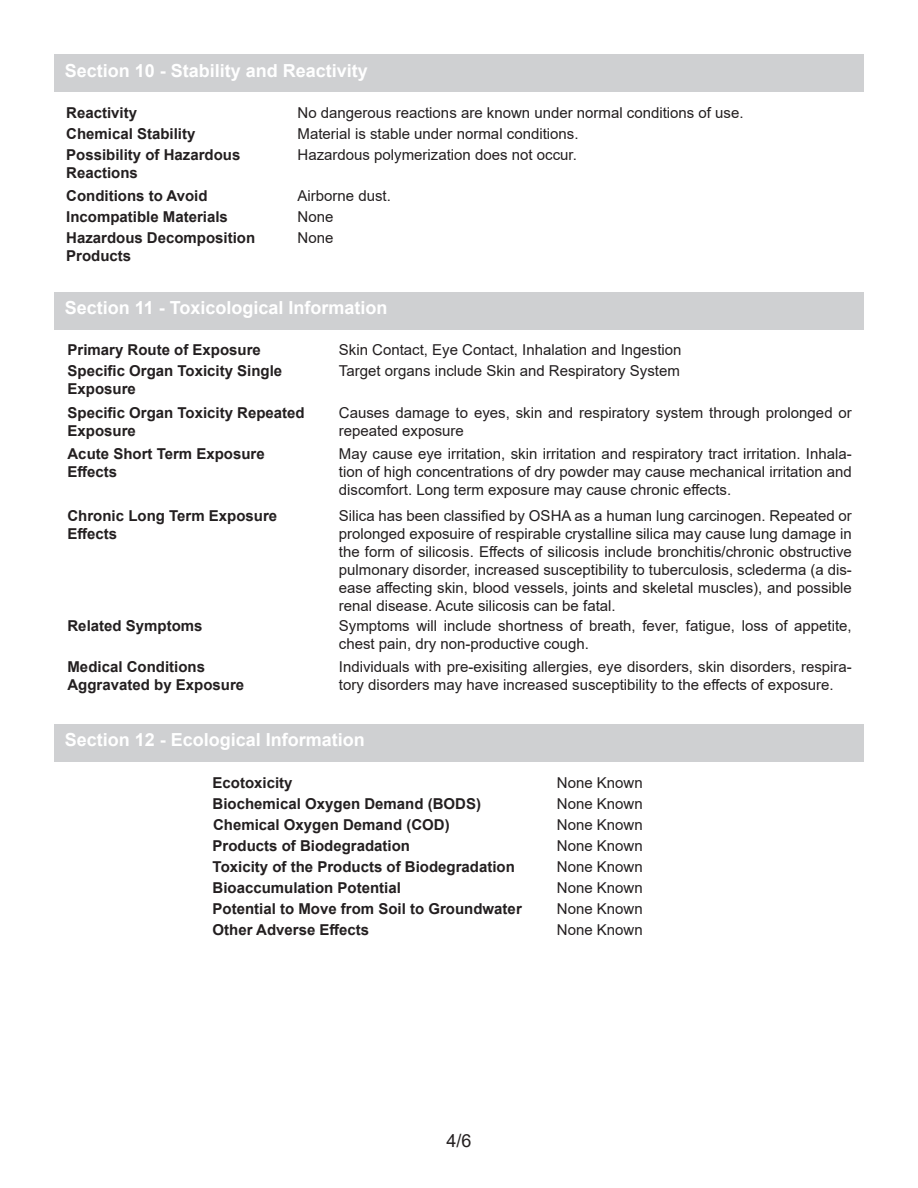
<style>
.page{position:relative;width:918px;height:1188px;background:#fff}
.page>*{position:absolute;margin:0;border:0;box-sizing:border-box;transform-origin:0 0}
.t1{font:700 18px "Arial";color:#fff}
.t2{font:18px "Arial";color:#231f20}
.t3{font:15px/18px "Arial";color:#231f20}
.t4{font:700 15px/21px "Arial";color:#231f20}
</style>
<div class="page">
<div style="left:54px;top:292px;width:810px;height:37px;background:#cfd0d2"></div>
<div style="left:54px;top:54px;width:810px;height:38px;background:#cfd0d2"></div>
<div style="left:54px;top:724px;width:810px;height:38px;background:#cfd0d2"></div>
<p class="t1" style="left:65px;top:58px;width:305px">Section 10 - Stability and Reactivity</p>
<p class="t4" style="left:66px;top:102px;width:72px">Reactivity</p>
<p class="t3" style="left:298px;top:103px;width:448px">No dangerous reactions are known under normal conditions of use.</p>
<p class="t4" style="left:66px;top:123px;width:176px">Chemical Stability<br>Possibility of Hazardous</p>
<p class="t4" style="left:66px;top:162px;width:73px">Reactions</p>
<p class="t3" style="left:298px;top:124px;width:282px">Material is stable under normal conditions.</p>
<p class="t3" style="left:298px;top:145px;width:281px">Hazardous polymerization does not occur.</p>
<p class="t4" style="left:66px;top:185px;width:143px">Conditions to Avoid</p>
<p class="t3" style="left:298px;top:187px;width:95px">Airborne dust.</p>
<p class="t4" style="left:66px;top:206px;width:163px">Incompatible Materials</p>
<p class="t3" style="left:298px;top:208px;width:37px">None</p>
<p class="t4" style="left:66px;top:229px;width:191px;line-height:18px">Hazardous Decomposition<br>Products</p>
<p class="t3" style="left:298px;top:229px;width:37px">None</p>
<p class="t1" style="left:65px;top:295px;width:324px">Section 11 - Toxicological Information</p>
<p class="t4" style="left:68px;top:340px;width:195px">Primary Route of Exposure</p>
<p class="t3" style="left:339px;top:341px;width:344px">Skin Contact, Eye Contact, Inhalation and Ingestion</p>
<p class="t4" style="left:68px;top:362px;width:216px;line-height:18px">Specific Organ Toxicity Single<br>Exposure</p>
<p class="t3" style="left:339px;top:403px;width:515px">Causes damage to eyes, skin and respiratory system through prolonged or repeated exposure</p>
<p class="t4" style="left:68px;top:445px;width:199px;line-height:18px">Acute Short Term Exposure<br>Effects</p>
<p class="t3" style="left:339px;top:445px;width:514px;text-align:justify">May cause eye irritation, skin irritation and respiratory tract irritation. Inhala&shy;tion of high concentrations of dry powder may cause mechanical irritation and discomfort. Long term exposure may cause chronic effects.</p>
<p class="t4" style="left:68px;top:507px;width:211px;line-height:18px">Chronic Long Term Exposure<br>Effects</p>
<p class="t3" style="left:339px;top:506px;width:514px;text-align:justify">Silica has been classified by OSHA as a human lung carcinogen. Repeated or prolonged exposuire of respirable crystalline silica may cause lung damage in the form of silicosis. Effects of silicosis include bronchitis/chronic obstructive pulmonary disorder, increased susceptibility to tuberculosis, sclederma (a dis&shy;ease affecting skin, blood vessels, joints and skeletal muscles), and possible renal disease. Acute silicosis can be fatal.</p>
<p class="t4" style="left:68px;top:615px;width:137px">Related Symptoms</p>
<p class="t3" style="left:339px;top:617px;width:514px">Symptoms will include shortness of breath, fever, fatigue, loss of appetite, chest pain, dry non-productive cough.</p>
<p class="t3" style="left:339px;top:362px;width:342px">Target organs include Skin and Respiratory System</p>
<p class="t4" style="left:68px;top:404px;width:239px;line-height:18px">Specific Organ Toxicity Repeated<br>Exposure</p>
<p class="t4" style="left:68px;top:658px;width:178px;line-height:18px">Medical Conditions<br>Aggravated by Exposure</p>
<p class="t3" style="left:339px;top:658px;width:514px">Individuals with pre-exisiting allergies, eye disorders, skin disorders, respira&shy;tory disorders may have increased susceptibility to the effects of exposure.</p>
<p class="t1" style="left:65px;top:727px;width:302px">Section 12 - Ecological Information</p>
<p class="t4" style="left:213px;top:772px;width:311px">Ecotoxicity<br>Biochemical Oxygen Demand (BODS)<br>Chemical Oxygen Demand (COD)<br>Products of Biodegradation<br>Toxicity of the Products of Biodegradation<br>Bioaccumulation Potential<br>Potential to Move from Soil to Groundwater<br>Other Adverse Effects</p>
<p class="t3" style="left:557px;top:773px;width:87px">None Known</p>
<p class="t3" style="left:557px;top:794px;width:87px">None Known</p>
<p class="t3" style="left:557px;top:836px;width:87px">None Known</p>
<p class="t3" style="left:557px;top:878px;width:87px">None Known</p>
<p class="t3" style="left:557px;top:815px;width:87px">None Known</p>
<p class="t3" style="left:557px;top:857px;width:87px">None Known</p>
<p class="t3" style="left:557px;top:899px;width:87px">None Known</p>
<p class="t3" style="left:557px;top:920px;width:87px">None Known</p>
<p class="t2" style="left:447px;top:1128px;width:27px">4/6</p>
</div>
